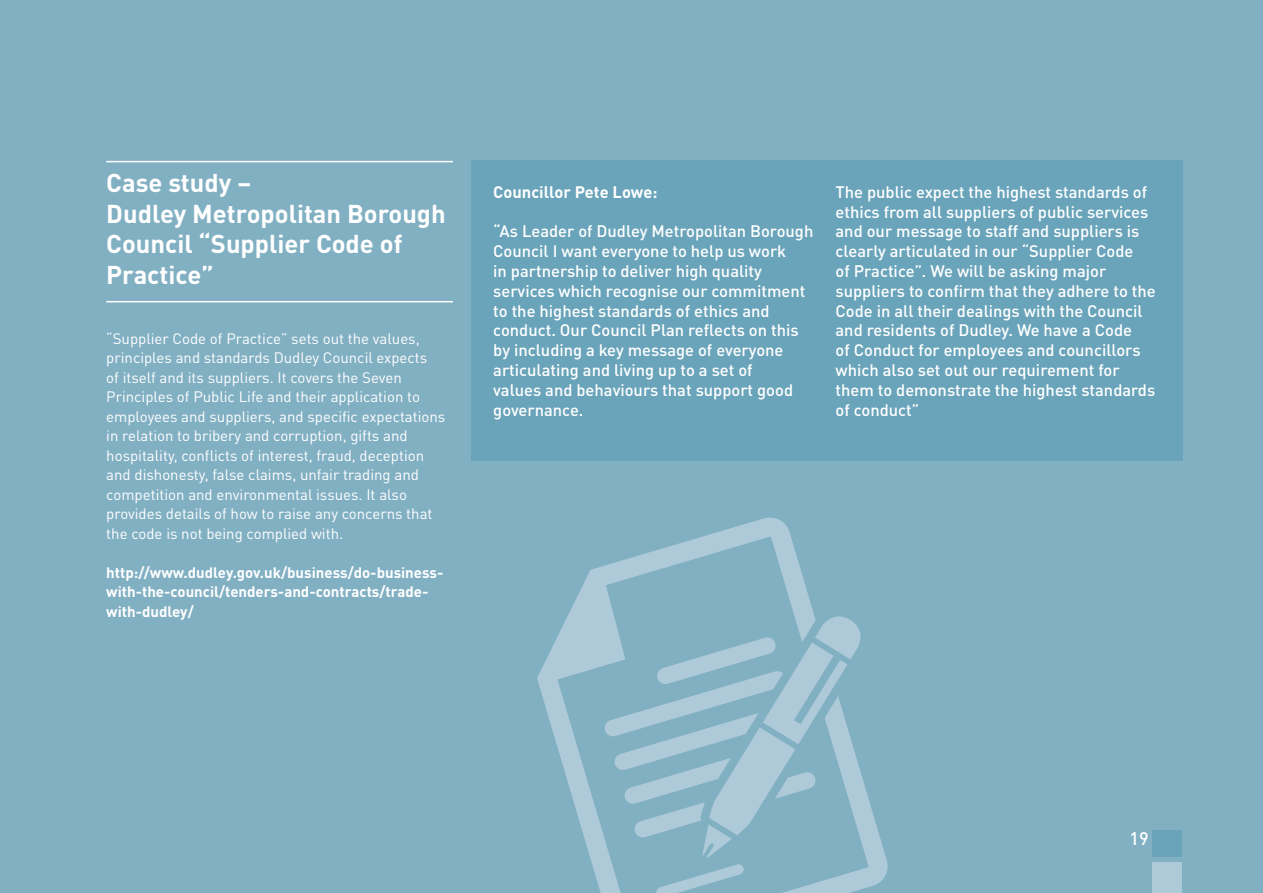
<style>
.page{position:relative;width:1263px;height:893px;background:#82b0c3}
.page>*{position:absolute;margin:0;border:0;box-sizing:border-box;transform-origin:0 0}
.Body_text{font:700 25.5px/30.6px "DIN Pro";color:#fff}
.t1{font:500 18px "DIN";color:#fff}
.Body_text-2{font:500 16.5px/19.8px "DIN Pro";color:#fff}
.Body_text-3{font:700 16.5px "DIN Pro";color:#fff}
.Body_text-4{font:15px/19.5px "DIN Pro";color:#fff}
.Body_text-5{font:700 15px/19.5px "DIN Pro";color:#fff}
</style>
<div class="page">
<hr style="left:106px;top:161px;width:347px;height:1px;background:#fff">
<hr style="left:106px;top:301px;width:347px;height:1px;background:#fff">
<div style="left:471px;top:160px;width:711px;height:301px;background:#6aa4ba"></div>
<svg style="left:537px;top:517px;width:351px;height:376px"></svg>
<svg style="left:656px;top:864px;width:88px;height:29px"></svg>
<svg style="left:604px;top:615px;width:258px;height:243px"></svg>
<div style="left:1152px;top:831px;width:30px;height:26px;background:#6aa4ba"></div>
<div style="left:1152px;top:862px;width:30px;height:31px;background:#aec9d7"></div>
<p class="Body_text" style="left:106px;top:165px;width:146px">Case study –</p>
<p class="Body_text" style="left:106px;top:195px;width:341px">Dudley Metropolitan Borough<br>Council “Supplier Code of<br>Practice”</p>
<p class="Body_text-4" style="left:106px;top:327px;width:341px">“Supplier Code of Practice” sets out the values, principles and standards Dudley Council expects<br>of itself and its suppliers. It covers the Seven Principles of Public Life and their application to employees and suppliers, and specific expectations in relation to bribery and corruption, gifts and hospitality, conflicts of interest, fraud, deception and dishonesty, false claims, unfair trading and competition and environmental issues. It also provides details of how to raise any concerns that the code is not being complied with.</p>
<p class="Body_text-5" style="left:106px;top:561px;width:339px">http://www.dudley.gov.uk/business/do-business&shy;with-the-council/tenders-and-contracts/trade&shy;with-dudley/</p>
<p class="Body_text-3" style="left:493px;top:178px;width:166px">Councillor Pete Lowe:</p>
<p class="Body_text-2" style="left:493px;top:220px;width:322px">“As Leader of Dudley Metropolitan Borough Council I want everyone to help us work<br>in partnership to deliver high quality services which recognise our commitment to the highest standards of ethics and conduct. Our Council Plan reflects on this by including a key message of everyone articulating and living up to a set of<br>values and behaviours that support good governance.</p>
<p class="Body_text-2" style="left:835px;top:180px;width:322px">The public expect the highest standards of ethics from all suppliers of public services and our message to staff and suppliers is clearly articulated in our “Supplier Code<br>of Practice”. We will be asking major suppliers to confirm that they adhere to the Code in all their dealings with the Council and residents of Dudley. We have a Code<br>of Conduct for employees and councillors which also set out our requirement for them to demonstrate the highest standards of conduct”</p>
<p class="t1" style="left:1129px;top:827px;width:21px">19</p>
</div>
